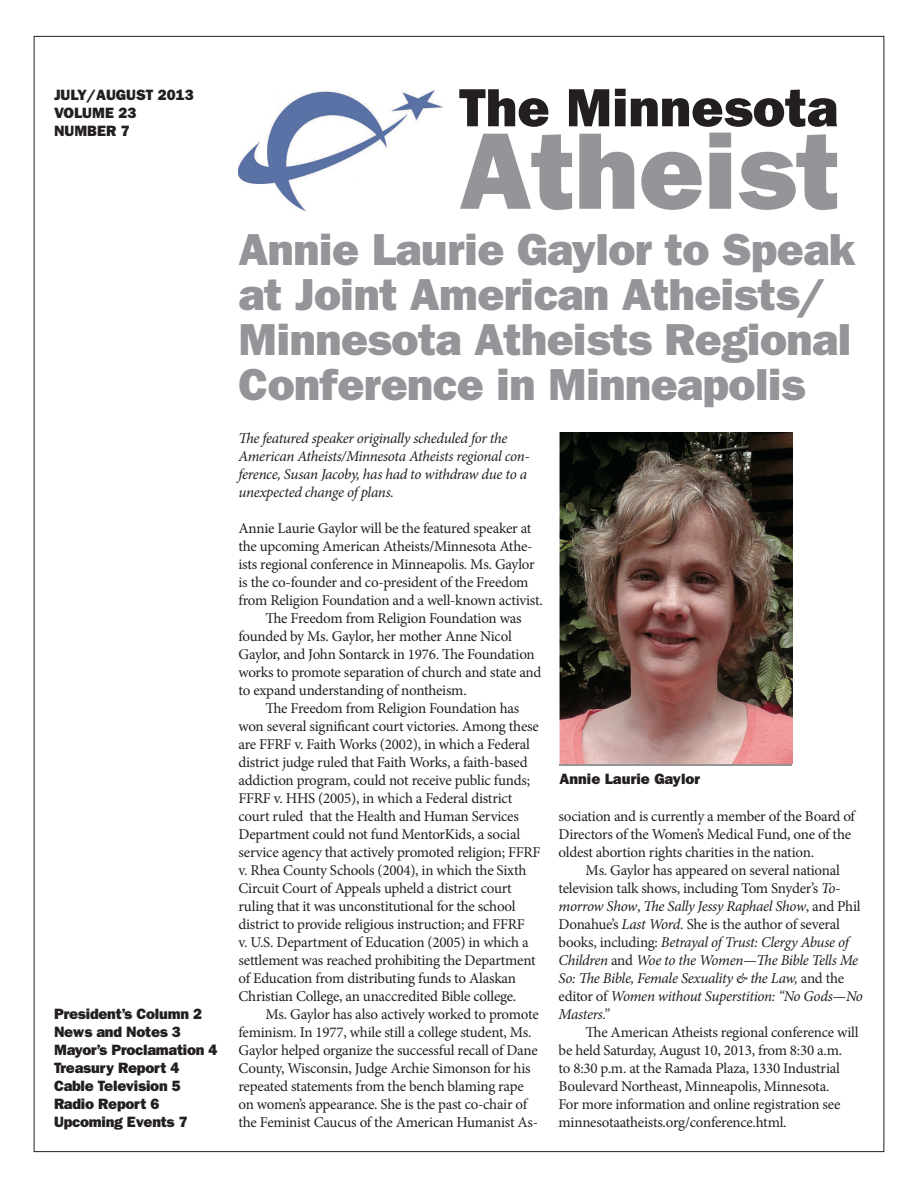
<style>
.page{position:relative;width:918px;height:1188px;background:#fff}
.page>*{position:absolute;margin:0;border:0;box-sizing:border-box;transform-origin:0 0}
.t1{font:109.5px "ITC Franklin Gothic Std Hvy";color:#939598}
.t2{font:54px "ITC Franklin Gothic Std Hvy";color:#231f20}
.t3{font:45px/45px "ITC Franklin Gothic Std Hvy";letter-spacing:-.01em;color:#939598}
.t4{font:15px/18px "Minion Pro";letter-spacing:-.015em;color:#231f20}
.t5{font:italic 15px/18px "Minion Pro";letter-spacing:-.025em;color:#231f20}
.t6{font:15px/18px "ITC Franklin Gothic Std Hvy";letter-spacing:-.015em;color:#231f20}
.s1{font-style:normal}
</style>
<div class="page">
<img style="left:560px;top:432px;width:232px;height:332px">
<img style="left:238px;top:90px;width:205px;height:120px">
<p class="t6" style="left:54px;top:86px;width:141px">JULY/AUGUST 2013<br>VOLUME 23<br>NUMBER 7</p>
<p class="t6" style="left:54px;top:1005px;width:165px">President’s Column 2<br>News and Notes 3<br>Mayor’s Proclamation 4<br>Treasury Report 4<br>Cable Television 5<br>Radio Report 6<br>Upcoming Events 7</p>
<h2 class="t2" style="left:459px;top:76px;width:381px">The Minnesota</h2>
<h1 class="t1" style="left:459px;top:107px;width:383px">Atheist</h1>
<h3 class="t3" style="left:239px;top:227px;width:618px">Annie Laurie Gaylor to Speak at Joint American Atheists/<br>Minnesota Atheists Regional<br>Conference in Minneapolis</h3>
<p class="t5" style="left:239px;top:429px;width:293px">The featured speaker originally scheduled for the American Atheists/Minnesota Atheists regional con&shy;ference, Susan Jacoby, has had to withdraw due to a unexpected change of plans.</p>
<p class="t4" style="left:239px;top:519px;width:294px">Annie Laurie Gaylor will be the featured speaker at</p>
<p class="t4" style="left:239px;top:537px;width:296px">the upcoming American Atheists/Minnesota Athe-</p>
<p class="t4" style="left:239px;top:555px;width:298px">ists regional conference in Minneapolis. Ms. Gaylor</p>
<p class="t4" style="left:239px;top:573px;width:292px">is the co-founder and co-president of the Freedom</p>
<p class="t4" style="left:239px;top:591px;width:306px">from Religion Foundation and a well-known activist.</p>
<p class="t4" style="left:266px;top:609px;width:258px">The Freedom from Religion Foundation was</p>
<p class="t4" style="left:239px;top:627px;width:275px">founded by Ms. Gaylor, her mother Anne Nicol</p>
<p class="t4" style="left:239px;top:645px;width:298px">Gaylor, and John Sontarck in 1976. The Foundation</p>
<p class="t4" style="left:239px;top:663px;width:304px">works to promote separation of church and state and</p>
<p class="t4" style="left:239px;top:681px;width:230px">to expand understanding of nontheism.</p>
<p class="t4" style="left:266px;top:699px;width:255px">The Freedom from Religion Foundation has</p>
<p class="t4" style="left:239px;top:717px;width:302px">won several significant court victories. Among these</p>
<p class="t4" style="left:239px;top:735px;width:293px">are FFRF v. Faith Works (2002), in which a Federal</p>
<p class="t4" style="left:239px;top:753px;width:291px">district judge ruled that Faith Works, a faith-based</p>
<p class="t4" style="left:239px;top:771px;width:293px">addiction program, could not receive public funds;</p>
<p class="t4" style="left:239px;top:789px;width:275px">FFRF v. HHS (2005), in which a Federal district</p>
<p class="t4" style="left:239px;top:807px;width:282px">court ruled that the Health and Human Services</p>
<p class="t4" style="left:239px;top:825px;width:283px">Department could not fund MentorKids, a social</p>
<p class="t4" style="left:239px;top:843px;width:304px">service agency that actively promoted religion; FFRF</p>
<p class="t4" style="left:239px;top:861px;width:289px">v. Rhea County Schools (2004), in which the Sixth</p>
<p class="t4" style="left:239px;top:879px;width:275px">Circuit Court of Appeals upheld a district court</p>
<p class="t4" style="left:239px;top:897px;width:279px">ruling that it was unconstitutional for the school</p>
<p class="t4" style="left:239px;top:915px;width:288px">district to provide religious instruction; and FFRF</p>
<p class="t4" style="left:239px;top:933px;width:292px">v. U.S. Department of Education (2005) in which a</p>
<p class="t4" style="left:239px;top:951px;width:299px">settlement was reached prohibiting the Department</p>
<p class="t4" style="left:239px;top:969px;width:279px">of Education from distributing funds to Alaskan</p>
<p class="t4" style="left:239px;top:987px;width:279px">Christian College, an unaccredited Bible college.</p>
<p class="t4" style="left:266px;top:1005px;width:275px">Ms. Gaylor has also actively worked to promote</p>
<p class="t4" style="left:239px;top:1023px;width:295px">feminism. In 1977, while still a college student, Ms.</p>
<p class="t4" style="left:239px;top:1041px;width:301px">Gaylor helped organize the successful recall of Dane</p>
<p class="t4" style="left:239px;top:1059px;width:294px">County, Wisconsin, Judge Archie Simonson for his</p>
<p class="t4" style="left:239px;top:1077px;width:287px">repeated statements from the bench blaming rape</p>
<p class="t4" style="left:239px;top:1095px;width:290px">on women’s appearance. She is the past co-chair of</p>
<p class="t4" style="left:239px;top:1113px;width:301px">the Feminist Caucus of the American Humanist As-</p>
<p class="t6" style="left:560px;top:770px;width:142px">Annie Laurie Gaylor</p>
<p class="t4" style="left:559px;top:807px;width:298px">sociation and is currently a member of the Board of<br>Directors of the Women’s Medical Fund, one of the oldest abortion rights charities in the nation.</p>
<p class="t5" style="left:559px;top:861px;width:306px;text-indent:27px"><span class="s1">Ms. Gaylor has appeared on several national television talk shows, including Tom Snyder’s</span> To&shy;morrow Show<span class="s1">,</span> The Sally Jessy Raphael Show<span class="s1">, and Phil Donahue’s</span> Last Word<span class="s1">. She is the author of several books, including:</span> Betrayal of Trust: Clergy Abuse of Children <span class="s1">and</span> Woe to the Women—The Bible Tells Me So: The Bible, Female Sexuality &amp; the Law, <span class="s1">and the editor of</span> Women without Superstition: “No Gods—No Masters.”</p>
<p class="t4" style="left:559px;top:1023px;width:302px;text-indent:27px">The American Atheists regional conference will be held Saturday, August 10, 2013, from 8:30 a.m.<br>to 8:30 p.m. at the Ramada Plaza, 1330 Industrial Boulevard Northeast, Minneapolis, Minnesota.<br>For more information and online registration see minnesotaatheists.org/conference.html.</p>
</div>
